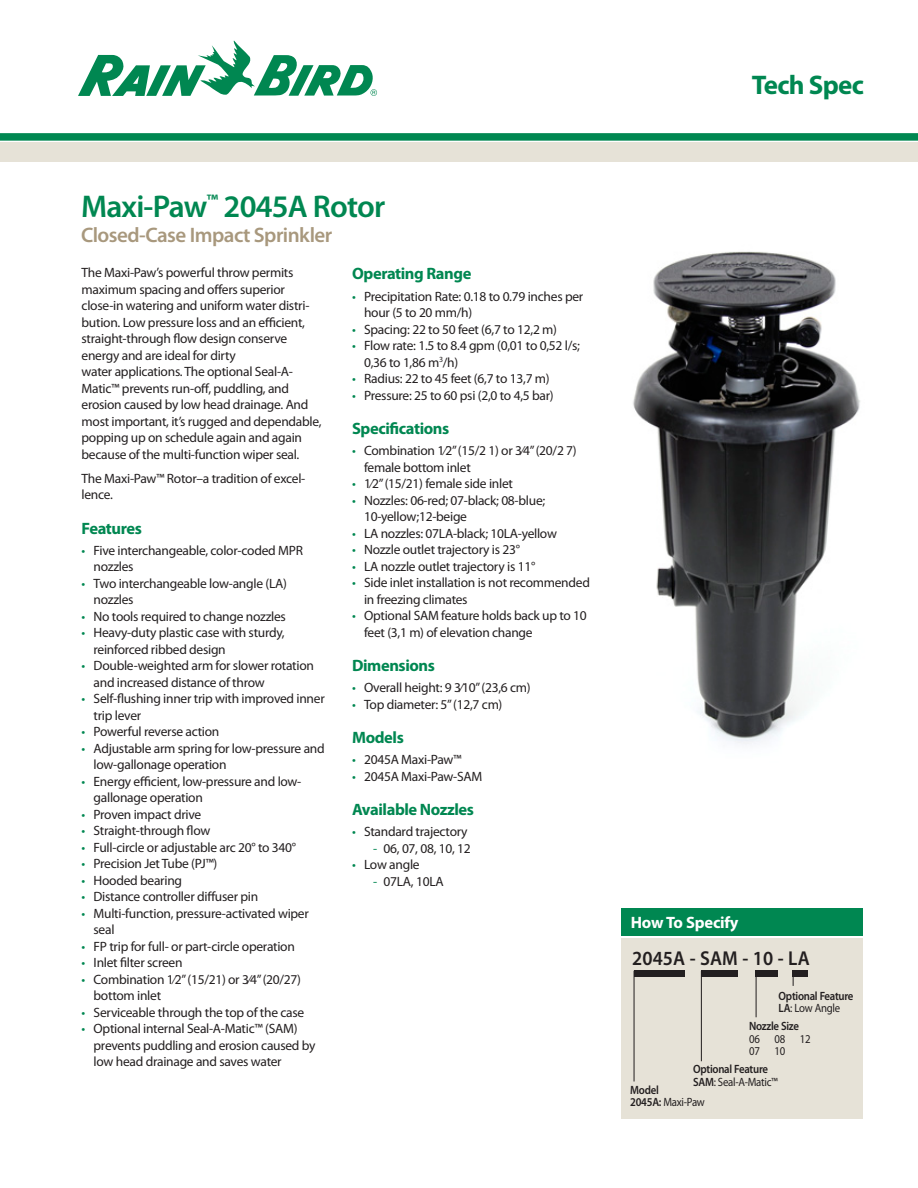
<style>
.page{position:relative;width:918px;height:1188px;background:#fff}
.page>*{position:absolute;margin:0;border:0;box-sizing:border-box;transform-origin:0 0}
.Main_Header{font:600 31.5px "Myriad Pro";letter-spacing:-.025em;color:#008751}
.Main_Subhead{font:700 27px "Myriad Pro";letter-spacing:-.025em;color:#008751}
.Main_Subhead-2{font:600 21px "Myriad Pro";letter-spacing:-.025em;color:#a8987d}
.Specify_Model{font:600 20.1px "Myriad Pro";letter-spacing:.005em;color:#231f20;scale:.94 1}
.SubHead{font:700 16.5px "Myriad Pro";letter-spacing:-.025em;color:#008751}
.Specify_Header{font:700 16.5px "Myriad Pro";letter-spacing:-.015em;color:#fff}
.Bulleted_text{font:13.5px/16.5px "Myriad Pro";letter-spacing:-.02em;color:#231f20}
.Overview_text{font:13.5px/16.5px "Myriad Pro";letter-spacing:-.02em;color:#231f20}
.Sub_Bullet{font:13.5px "Myriad Pro";letter-spacing:-.02em;color:#231f20}
.Specify_Subtext{font:12px "Myriad Pro";letter-spacing:-.025em;color:#231f20;scale:.9 1}
.Specify_SubBold{font:600 12px "Myriad Pro";letter-spacing:-.025em;color:#231f20;scale:.9 1}
.s1{color:#008751}
.s2{font-weight:600}
</style>
<div class="page">
<img style="left:633px;top:251px;width:227px;height:494px">
<svg style="left:78px;top:41px;width:299px;height:55px"></svg>
<div style="left:0;top:133px;width:918px;height:8px;background:#008751"></div>
<div style="left:0;top:142px;width:918px;height:20px;background:#e6e2d7"></div>
<div style="left:621px;top:908px;width:241px;height:28px;background:#008751"></div>
<div style="left:621px;top:938px;width:241px;height:181px;background:#e6e2d7"></div>
<hr style="left:634px;top:971px;width:1px;height:111px;background:#231f20">
<div style="left:634px;top:971px;width:51px;height:6px;background:#231f20"></div>
<div style="left:701px;top:971px;width:37px;height:6px;background:#231f20"></div>
<div style="left:756px;top:971px;width:22px;height:6px;background:#231f20"></div>
<div style="left:793px;top:971px;width:15px;height:6px;background:#231f20"></div>
<hr style="left:701px;top:971px;width:1px;height:90px;background:#231f20">
<hr style="left:756px;top:971px;width:1px;height:46px;background:#231f20">
<p class="Main_Header" style="left:81px;top:187px;width:306px">Maxi-Paw<sup>™</sup> 2045A Rotor</p>
<p class="Main_Subhead-2" style="left:81px;top:222px;width:253px">Closed-Case Impact Sprinkler</p>
<p class="Overview_text" style="left:82px;top:264px;width:242px">The Maxi-Paw’s powerful throw permits maximum spacing and offers superior close-in watering and uniform water distri&shy;bution. Low pressure loss and an efficient, straight-through flow design conserve energy and are ideal for dirty<br>water applications. The optional Seal-A-Matic™ prevents run-off, puddling, and erosion caused by low head drainage. And most important, it’s rugged and dependable, popping up on schedule again and again because of the multi-function wiper seal.</p>
<p class="Overview_text" style="left:82px;top:470px;width:225px">The Maxi-Paw™ Rotor–a tradition of excel&shy;lence.</p>
<p class="SubHead" style="left:82px;top:517px;width:62px">Features</p>
<p class="Bulleted_text" style="left:94px;top:542px;width:211px;text-indent:-12px"><span class="s1">•</span> Five interchangeable, color-coded MPR nozzles</p>
<p class="Bulleted_text" style="left:94px;top:575px;width:195px;text-indent:-12px"><span class="s1">•</span> Two interchangeable low-angle (LA) nozzles</p>
<p class="Bulleted_text" style="left:82px;top:608px;width:206px"><span class="s1">•</span> No tools required to change nozzles</p>
<p class="Bulleted_text" style="left:94px;top:624px;width:193px;text-indent:-12px"><span class="s1">•</span> Heavy-duty plastic case with sturdy, reinforced ribbed design</p>
<p class="Bulleted_text" style="left:94px;top:657px;width:222px;text-indent:-12px"><span class="s1">•</span> Double-weighted arm for slower rotation and increased distance of throw</p>
<p class="Bulleted_text" style="left:94px;top:690px;width:233px;text-indent:-12px"><span class="s1">•</span> Self-flushing inner trip with improved inner trip lever</p>
<p class="Bulleted_text" style="left:82px;top:723px;width:139px"><span class="s1">•</span> Powerful reverse action</p>
<p class="Bulleted_text" style="left:94px;top:740px;width:233px;text-indent:-12px"><span class="s1">•</span> Adjustable arm spring for low-pressure and low-gallonage operation</p>
<p class="Bulleted_text" style="left:94px;top:773px;width:209px;text-indent:-12px"><span class="s1">•</span> Energy efficient, low-pressure and low&shy;gallonage operation</p>
<p class="Bulleted_text" style="left:82px;top:806px;width:121px"><span class="s1">•</span> Proven impact drive</p>
<p class="Bulleted_text" style="left:82px;top:822px;width:130px"><span class="s1">•</span> Straight-through flow</p>
<p class="Bulleted_text" style="left:82px;top:839px;width:216px"><span class="s1">•</span> Full-circle or adjustable arc 20° to 340°</p>
<p class="Bulleted_text" style="left:82px;top:855px;width:137px"><span class="s1">•</span> Precision Jet Tube (PJ™)</p>
<p class="Bulleted_text" style="left:82px;top:872px;width:102px"><span class="s1">•</span> Hooded bearing</p>
<p class="Bulleted_text" style="left:82px;top:888px;width:178px"><span class="s1">•</span> Distance controller diffuser pin</p>
<p class="Bulleted_text" style="left:94px;top:905px;width:217px;text-indent:-12px"><span class="s1">•</span> Multi-function, pressure-activated wiper seal</p>
<p class="Bulleted_text" style="left:82px;top:938px;width:215px"><span class="s1">•</span> FP trip for full- or part-circle operation</p>
<p class="Bulleted_text" style="left:82px;top:954px;width:102px"><span class="s1">•</span> Inlet filter screen</p>
<p class="Bulleted_text" style="left:94px;top:971px;width:209px;text-indent:-12px"><span class="s1">•</span> Combination 1⁄2” (15/21) or 3⁄4” (20/27) bottom inlet</p>
<p class="Bulleted_text" style="left:82px;top:1004px;width:224px"><span class="s1">•</span> Serviceable through the top of the case</p>
<p class="Bulleted_text" style="left:94px;top:1020px;width:224px;text-indent:-12px"><span class="s1">•</span> Optional internal Seal-A-Matic™ (SAM) prevents puddling and erosion caused by low head drainage and saves water</p>
<p class="SubHead" style="left:352px;top:263px;width:121px">Operating Range</p>
<p class="Bulleted_text" style="left:364px;top:288px;width:221px;text-indent:-12px"><span class="s1">•</span> Precipitation Rate: 0.18 to 0.79 inches per hour (5 to 20 mm/h)</p>
<p class="Bulleted_text" style="left:352px;top:321px;width:206px"><span class="s1">•</span> Spacing: 22 to 50 feet (6,7 to 12,2 m)</p>
<p class="Bulleted_text" style="left:364px;top:337px;width:217px;text-indent:-12px"><span class="s1">•</span> Flow rate: 1.5 to 8.4 gpm (0,01 to 0,52 l/s;<br>0,36 to 1,86 m<sup>3</sup>/h)</p>
<p class="Bulleted_text" style="left:352px;top:370px;width:199px"><span class="s1">•</span> Radius: 22 to 45 feet (6,7 to 13,7 m)</p>
<p class="Bulleted_text" style="left:352px;top:387px;width:203px"><span class="s1">•</span> Pressure: 25 to 60 psi (2,0 to 4,5 bar)</p>
<p class="SubHead" style="left:352px;top:418px;width:99px">Specifications</p>
<p class="Bulleted_text" style="left:364px;top:442px;width:214px;text-indent:-12px"><span class="s1">•</span> Combination 1⁄2” (15/2 1) or 3⁄4” (20/2 7) female bottom inlet</p>
<p class="Bulleted_text" style="left:352px;top:475px;width:162px"><span class="s1">•</span> 1⁄2” (15/21) female side inlet</p>
<p class="Bulleted_text" style="left:364px;top:492px;width:183px;text-indent:-12px"><span class="s1">•</span> Nozzles: 06-red; 07-black; 08-blue;<br>10-yellow;12-beige</p>
<p class="Bulleted_text" style="left:352px;top:525px;width:206px"><span class="s1">•</span> LA nozzles: 07LA-black; 10LA-yellow</p>
<p class="Bulleted_text" style="left:352px;top:541px;width:169px"><span class="s1">•</span> Nozzle outlet trajectory is 23°</p>
<p class="Bulleted_text" style="left:352px;top:558px;width:185px"><span class="s1">•</span> LA nozzle outlet trajectory is 11°</p>
<p class="Bulleted_text" style="left:364px;top:574px;width:227px;text-indent:-12px"><span class="s1">•</span> Side inlet installation is not recommended in freezing climates</p>
<p class="Bulleted_text" style="left:364px;top:607px;width:224px;text-indent:-12px"><span class="s1">•</span> Optional SAM feature holds back up to 10 feet (3,1 m) of elevation change</p>
<p class="SubHead" style="left:352px;top:655px;width:84px">Dimensions</p>
<p class="Bulleted_text" style="left:352px;top:679px;width:180px"><span class="s1">•</span> Overall height: 9 3⁄10” (23,6 cm)</p>
<p class="Bulleted_text" style="left:352px;top:696px;width:152px"><span class="s1">•</span> Top diameter: 5” (12,7 cm)</p>
<p class="SubHead" style="left:352px;top:727px;width:53px">Models</p>
<p class="Bulleted_text" style="left:352px;top:751px;width:111px"><span class="s1">•</span> 2045A Maxi-Paw™</p>
<p class="Bulleted_text" style="left:352px;top:768px;width:132px"><span class="s1">•</span> 2045A Maxi-Paw-SAM</p>
<p class="SubHead" style="left:352px;top:799px;width:123px">Available Nozzles</p>
<p class="Bulleted_text" style="left:352px;top:823px;width:117px"><span class="s1">•</span> Standard trajectory</p>
<p class="Sub_Bullet" style="left:373px;top:840px;width:99px"><span class="s1">-</span> 06, 07, 08, 10, 12</p>
<p class="Bulleted_text" style="left:352px;top:856px;width:69px"><span class="s1">•</span> Low angle</p>
<p class="Sub_Bullet" style="left:373px;top:873px;width:72px"><span class="s1">-</span> 07LA, 10LA</p>
<p class="Main_Subhead" style="left:752px;top:67px;width:114px">Tech Spec</p>
<p class="Specify_Header" style="left:631px;top:912px;width:109px">How To Specify</p>
<p class="Specify_Model" style="left:632px;top:946px;width:190px">2045A - SAM - 10 - LA</p>
<p class="Specify_SubBold" style="left:779px;top:988px;width:85px">Optional Feature</p>
<p class="Specify_Subtext" style="left:779px;top:1001px;width:70px"><span class="s2">LA</span>: Low Angle</p>
<p class="Specify_SubBold" style="left:749px;top:1018px;width:57px">Nozzle Size</p>
<p class="Specify_Subtext" style="left:749px;top:1031px;width:14px">06</p>
<p class="Specify_Subtext" style="left:749px;top:1044px;width:14px">07</p>
<p class="Specify_Subtext" style="left:775px;top:1031px;width:14px">08</p>
<p class="Specify_Subtext" style="left:775px;top:1044px;width:14px">10</p>
<p class="Specify_Subtext" style="left:800px;top:1031px;width:14px">12</p>
<p class="Specify_SubBold" style="left:693px;top:1062px;width:85px">Optional Feature</p>
<p class="Specify_Subtext" style="left:693px;top:1074px;width:96px"><span class="s2">SAM</span>: Seal-A-Matic™</p>
<p class="Specify_SubBold" style="left:630px;top:1082px;width:33px">Model</p>
<p class="Specify_Subtext" style="left:630px;top:1095px;width:84px"><span class="s2">2045A:</span> Maxi-Paw</p>
</div>
